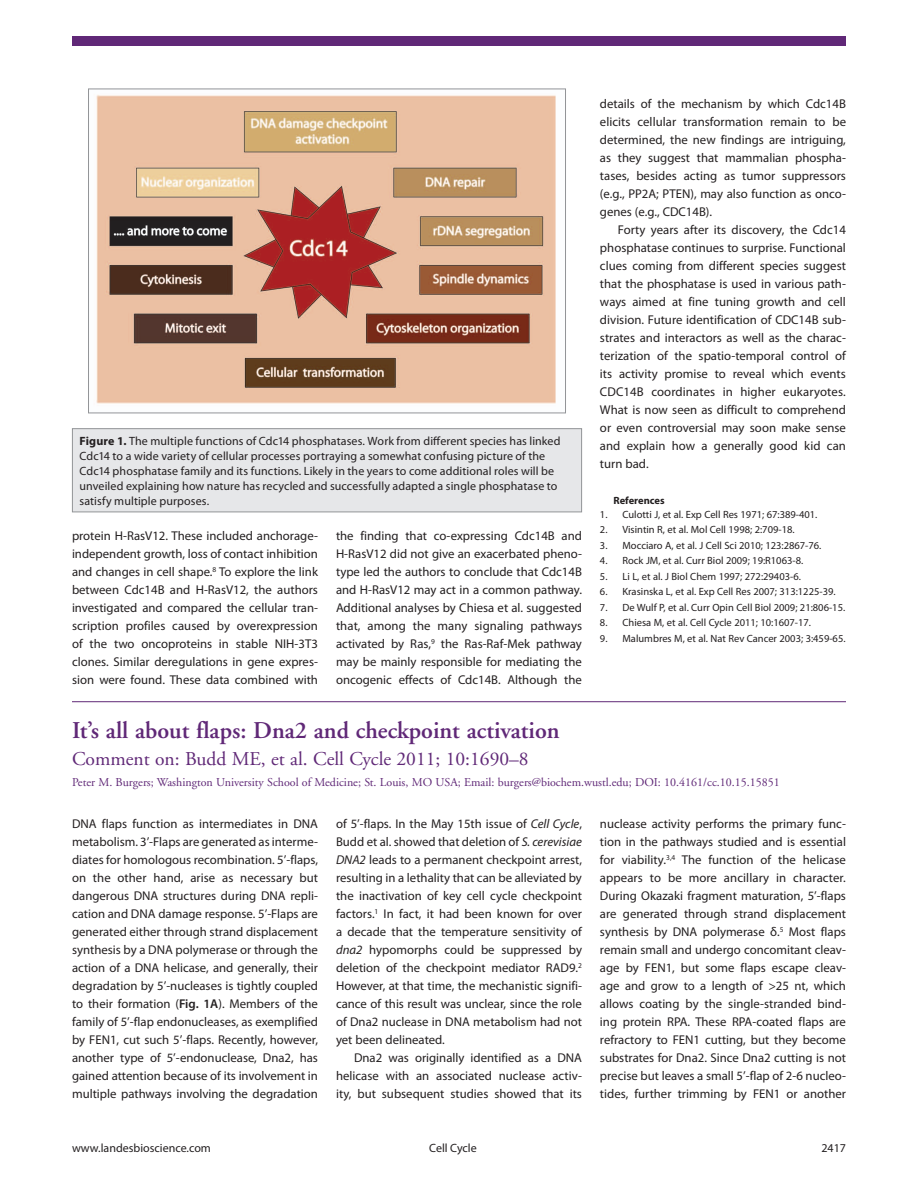
<style>
.page{position:relative;width:918px;height:1188px;background:#fff}
.page>*{position:absolute;margin:0;border:0;box-sizing:border-box;transform-origin:0 0}
.t1{font:600 24px "Adobe Garamond";color:#602877}
.t2{font:19.5px "Adobe Garamond";color:#602877}
.t3{font:12.75px/18px "Myriad Pro";color:#231f20;text-align:justify}
.t4{font:12px/15px "Myriad Pro";letter-spacing:.005em;color:#231f20}
.t5{font:12px "Adobe Garamond";color:#602877}
.t6{font:10.5px "Myriad Pro";color:#231f20}
.t7{font:700 10.5px "Myriad Pro";color:#231f20}
.s1{font-weight:700}
.s2{font-weight:600}
.s3{font-style:italic}
</style>
<div class="page">
<div style="left:72px;top:36px;width:774px;height:10px;background:#602877"></div>
<hr style="left:72px;top:701px;width:774px;height:1px;background:#602877">
<div style="left:72px;top:429px;width:510px;height:83px;background:#e6e7e9"></div>
<div style="left:72px;top:428px;width:510px;height:84px;border:1px solid #939598"></div>
<img style="left:96px;top:95px;width:460px;height:309px">
<div style="left:88px;top:89px;width:478px;height:324px;border:1px solid #939598"></div>
<p class="t4" style="left:80px;top:433px;width:483px"><span class="s1">Figure 1.</span> The multiple functions of Cdc14 phosphatases. Work from different species has linked Cdc14 to a wide variety of cellular processes portraying a somewhat confusing picture of the Cdc14 phosphatase family and its functions. Likely in the years to come additional roles will be unveiled explaining how nature has recycled and successfully adapted a single phosphatase to satisfy multiple purposes.</p>
<p class="t3" style="left:72px;top:527px;width:248px">protein H-RasV12. These included anchorage&shy;independent growth, loss of contact inhibition and changes in cell shape.<sup>8</sup> To explore the link between Cdc14B and H-RasV12, the authors investigated and compared the cellular tran&shy;scription profiles caused by overexpression of the two oncoproteins in stable NI H-3T3 clones. Similar deregulations in gene expres&shy;sion were found. These data combined with</p>
<p class="t3" style="left:336px;top:527px;width:248px">the finding that co-expressing Cdc14B and H-RasV12 did not give an exacerbated pheno&shy;type led the authors to conclude that Cdc14B and H-RasV12 may act in a common pathway.<br>Additional analyses by Chiesa et al. suggested that, among the many signaling pathways activated by Ras,<sup>9</sup> the Ras‑Raf‑Mek pathway may be mainly responsible for mediating the oncogenic effects of Cdc14B. Although the</p>
<p class="t3" style="left:600px;top:95px;width:248px">details of the mechanism by which Cdc14B elicits cellular transformation remain to be determined, the new findings are intriguing, as they suggest that mammalian phospha&shy;tases, besides acting as tumor suppressors (e.g., PP2A; PTEN), may also function as onco&shy;genes (e.g., CDC14B).</p>
<p class="t3" style="left:600px;top:221px;width:247px;text-indent:18px">Forty years after its discovery, the Cdc14 phosphatase continues to surprise. Functional clues coming from different species suggest that the phosphatase is used in various path&shy;ways aimed at fine tuning growth and cell division. Future identification of CDC14B sub&shy;strates and interactors as well as the charac&shy;terization of the spatio-temporal control of its activity promise to reveal which events CDC14B coordinates in higher eukaryotes.<br>What is now seen as difficult to comprehend or even controversial may soon make sense and explain how a generally good kid can turn bad.</p>
<p class="t7" style="left:613px;top:494px;width:53px">References</p>
<p class="t6" style="left:600px;top:508px;width:219px">1. Culotti J, et al. Exp Cell Res 1971; 67:389-401.</p>
<p class="t6" style="left:600px;top:524px;width:196px">2. Visintin R, et al. Mol Cell 1998; 2:709-18.</p>
<p class="t6" style="left:600px;top:539px;width:223px">3. Mocciaro A, et al. J Cell Sci 2010; 123:2867-76.</p>
<p class="t6" style="left:600px;top:554px;width:205px">4. Rock JM, et al. Curr Biol 2009; 19:R1063-8.</p>
<p class="t6" style="left:600px;top:570px;width:202px">5. Li L, et al. J Biol Chem 1997; 272:29403-6.</p>
<p class="t6" style="left:600px;top:585px;width:237px">6. Krasinska L, et al. Exp Cell Res 2007; 313:1225-39.</p>
<p class="t6" style="left:600px;top:601px;width:247px">7. De Wulf P, et al. Curr Opin Cell Biol 2009; 21:806-15.</p>
<p class="t6" style="left:600px;top:616px;width:213px">8. Chiesa M, et al. Cell Cycle 2011; 10:1607-17.</p>
<p class="t6" style="left:600px;top:632px;width:247px">9. Malumbres M, et al. Nat Rev Cancer 2003; 3:459-65.</p>
<h1 class="t1" style="left:72px;top:717px;width:489px">It’s all about flaps: Dna2 and checkpoint activation</h1>
<h2 class="t2" style="left:72px;top:749px;width:458px">Comment on: Budd ME, et al. Cell Cycle 2011; 10:1690–8</h2>
<p class="t5" style="left:72px;top:776px;width:709px">Peter M. Burgers; Washington University School of Medicine; St. Louis, MO USA; Email: burgers@biochem.wustl.edu; DOI: 10.4161/cc.10.15.15851</p>
<p class="t3" style="left:72px;top:815px;width:248px">DNA flaps function as intermediates in DNA metabolism. 3’-Flaps are generated as interme&shy;diates for homologous recombination. 5’-flaps, on the other hand, arise as necessary but dangerous DNA structures during DNA repli&shy;cation and DNA damage response. 5’-Flaps are generated either through strand displacement synthesis by a DNA polymerase or through the action of a DNA helicase, and generally, their degradation by 5’-nucleases is tightly coupled to their formation (<span class="s2">Fig. 1A</span>). Members of the family of 5’-flap endonucleases, as exemplified by FEN 1, cut such 5’-flaps. Recently, however, another type of 5’-endonuclease, Dna2, has gained attention because of its involvement in multiple pathways involving the degradation</p>
<p class="t3" style="left:336px;top:815px;width:248px">of 5’-flaps. I n the May 15th issue of <span class="s3">Cell Cycle</span>, Budd et al. showed that deletion of <span class="s3">S. cerevisiae DNA2</span> leads to a permanent checkpoint arrest, resulting in a lethality that can be alleviated by the inactivation of key cell cycle checkpoint factors.<sup>1</sup> I n fact, it had been known for over a decade that the temperature sensitivity of <span class="s3">dna2</span> hypomorphs could be suppressed by deletion of the checkpoint mediator RAD9.<sup>2<br></sup>However, at that time, the mechanistic signifi&shy;cance of this result was unclear, since the role of Dna2 nuclease in DNA metabolism had not yet been delineated.</p>
<p class="t3" style="left:336px;top:1049px;width:247px;text-indent:18px">Dna2 was originally identified as a DNA helicase with an associated nuclease activ&shy;ity, but subsequent studies showed that its</p>
<p class="t3" style="left:600px;top:815px;width:248px">nuclease activity performs the primary func&shy;tion in the pathways studied and is essential for viability.<sup>3,4</sup> The function of the helicase appears to be more ancillary in character.<br>During Okazaki fragment maturation, 5’-flaps are generated through strand displacement synthesis by DNA polymerase δ.<sup>5</sup> Most flaps remain small and undergo concomitant cleav&shy;age by FEN 1, but some flaps escape cleav&shy;age and grow to a length of &gt;25 nt, which allows coating by the single-stranded bind&shy;ing protein RPA. These RPA-coated flaps are refractory to FEN 1 cutting, but they become substrates for Dna2. Since Dna2 cutting is not precise but leaves a small 5’-flap of 2-6 nucleo&shy;tides, further trimming by FEN 1 or another</p>
<p class="t4" style="left:72px;top:1141px;width:140px">www.landesbioscience.com</p>
<p class="t4" style="left:429px;top:1141px;width:49px">Cell Cycle</p>
<p class="t4" style="left:821px;top:1141px;width:26px">2417</p>
</div>
